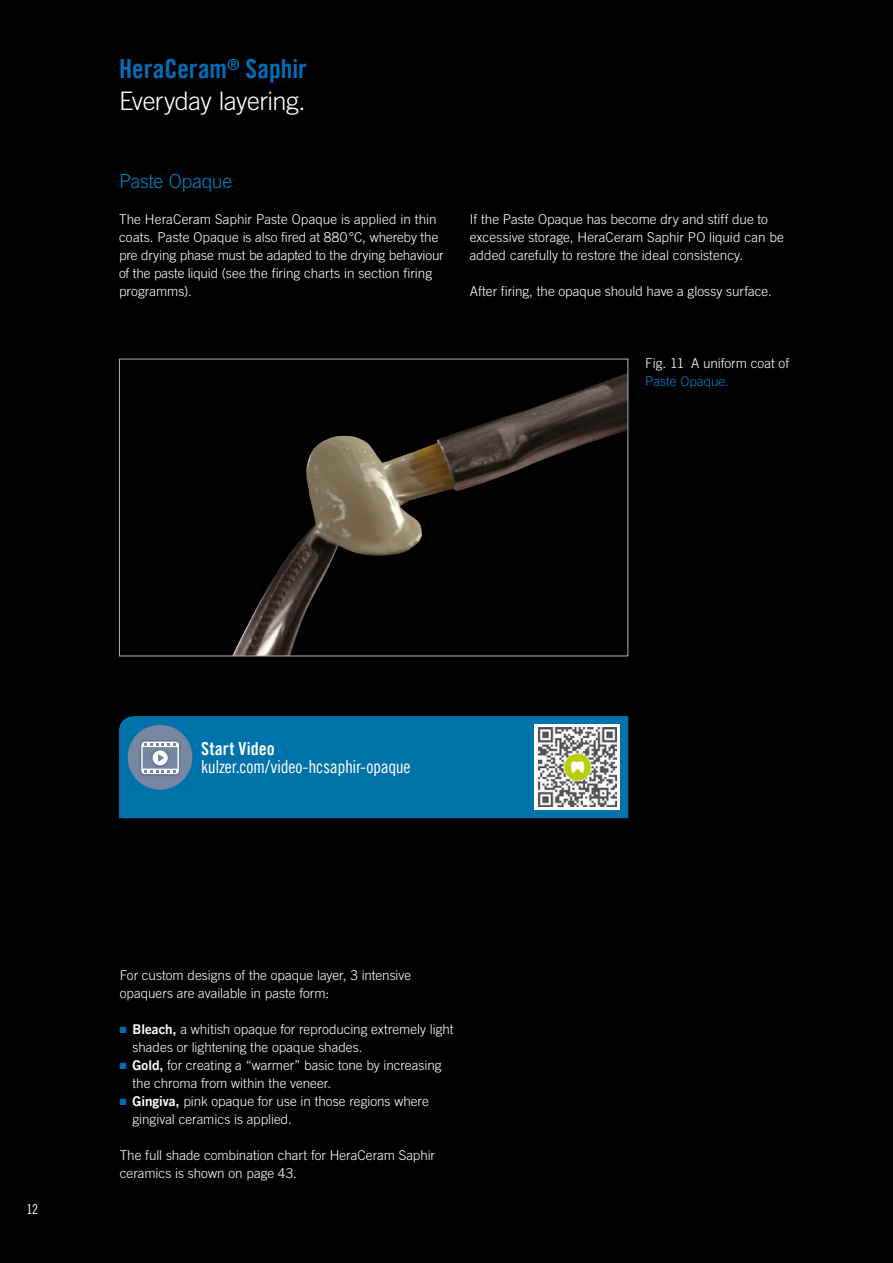
<style>
.page{position:relative;width:893px;height:1263px;background:#000}
.page>*{position:absolute;margin:0;border:0;box-sizing:border-box;transform-origin:0 0}
.xxx_Title_Head_HC_Sa{font:26.25px "Trade Gothic LT Com Bd Cn 20";color:#006fb9}
.xxx_Title_Head_HC_Sa-2{font:300 25.5px "Trade Gothic LT Com";letter-spacing:-.02em;color:#fff}
.xxx_SubHead_01_1_Zei{font:300 19.5px "Trade Gothic LT Com";letter-spacing:-.015em;color:#0081c7}
.xxx_Body_HC_Saphir{font:18px "Trade Gothic LT Com Cn 18";letter-spacing:-.015em;color:#fff}
.xxx_Body_HC_Saphir-2{font:18px "Trade Gothic LT Com Bd Cn 20";letter-spacing:.01em;color:#fff}
.xxx_Body_HC_Saphir-3{font:300 13.5px/18px "Trade Gothic LT Com";color:#fff}
.t1{font:13.5px "Trade Gothic LT Com Cn 18";color:#fff}
.s1{color:#0081c7}
.s2{color:#006fb9}
.s3{font-family:"Trade Gothic LT Com Bd 2";font-weight:400}
</style>
<div class="page">
<img style="left:233px;top:373px;width:393px;height:281px">
<div style="left:119px;top:716px;width:509px;height:102px;background:#0072ab"></div>
<div style="left:128px;top:725px;width:64px;height:65px;background:#7688a1;border-radius:50%"></div>
<img style="left:140px;top:740px;width:39px;height:36px">
<svg style="left:141px;top:742px;width:39px;height:33px"></svg>
<svg style="left:535px;top:725px;width:85px;height:85px"></svg>
<img style="left:538px;top:728px;width:78px;height:78px">
<p class="xxx_Title_Head_HC_Sa" style="left:119px;top:53px;width:189px">HeraCeram<sup>®</sup> Saphir</p>
<p class="xxx_Title_Head_HC_Sa-2" style="left:119px;top:86px;width:188px">Everyday layering.</p>
<p class="xxx_SubHead_01_1_Zei" style="left:119px;top:170px;width:115px">Paste Opaque</p>
<p class="xxx_Body_HC_Saphir-3" style="left:119px;top:210px;width:326px">The HeraCeram Saphir Paste Opaque is applied in thin coats. Paste Opaque is also fired at 880°C, whereby the pre drying phase must be adapted to the drying behaviour of the paste liquid (see the firing charts in section firing programms).</p>
<p class="xxx_Body_HC_Saphir-3" style="left:470px;top:210px;width:316px">If the Paste Opaque has become dry and stiff due to excessive storage, HeraCeram Saphir PO liquid can be added carefully to restore the ideal consistency.</p>
<p class="xxx_Body_HC_Saphir-3" style="left:470px;top:282px;width:304px">After firing, the opaque should have a glossy surface.</p>
<p class="xxx_Body_HC_Saphir-3" style="left:645px;top:354px;width:145px">Fig. 11 A uniform coat of<br><span class="s1">Paste Opaque.</span></p>
<p class="t1" style="left:26px;top:1201px;width:13px">12</p>
<p class="xxx_Body_HC_Saphir-2" style="left:201px;top:737px;width:75px">Start Video</p>
<p class="xxx_Body_HC_Saphir" style="left:201px;top:755px;width:211px">kulzer.com/video-hcsaphir-opaque</p>
<p class="xxx_Body_HC_Saphir-3" style="left:120px;top:966px;width:293px">For custom designs of the opaque layer, 3 intensive opaquers are available in paste form:</p>
<p class="xxx_Body_HC_Saphir-3" style="left:133px;top:1020px;width:322px;text-indent:-13px"><span class="s2">■</span> <span class="s3">Bleach,</span> a whitish opaque for reproducing extremely light shades or lightening the opaque shades.</p>
<p class="xxx_Body_HC_Saphir-3" style="left:133px;top:1056px;width:310px;text-indent:-13px"><span class="s2">■</span> <span class="s3">Gold,</span> for creating a “warmer” basic tone by increasing the chroma from within the veneer.</p>
<p class="xxx_Body_HC_Saphir-3" style="left:133px;top:1092px;width:298px;text-indent:-13px"><span class="s2">■</span> <span class="s3">Gingiva,</span> pink opaque for use in those regions where gingival ceramics is applied.</p>
<p class="xxx_Body_HC_Saphir-3" style="left:120px;top:1146px;width:317px">The full shade combination chart for HeraCeram Saphir ceramics is shown on page 43.</p>
</div>
